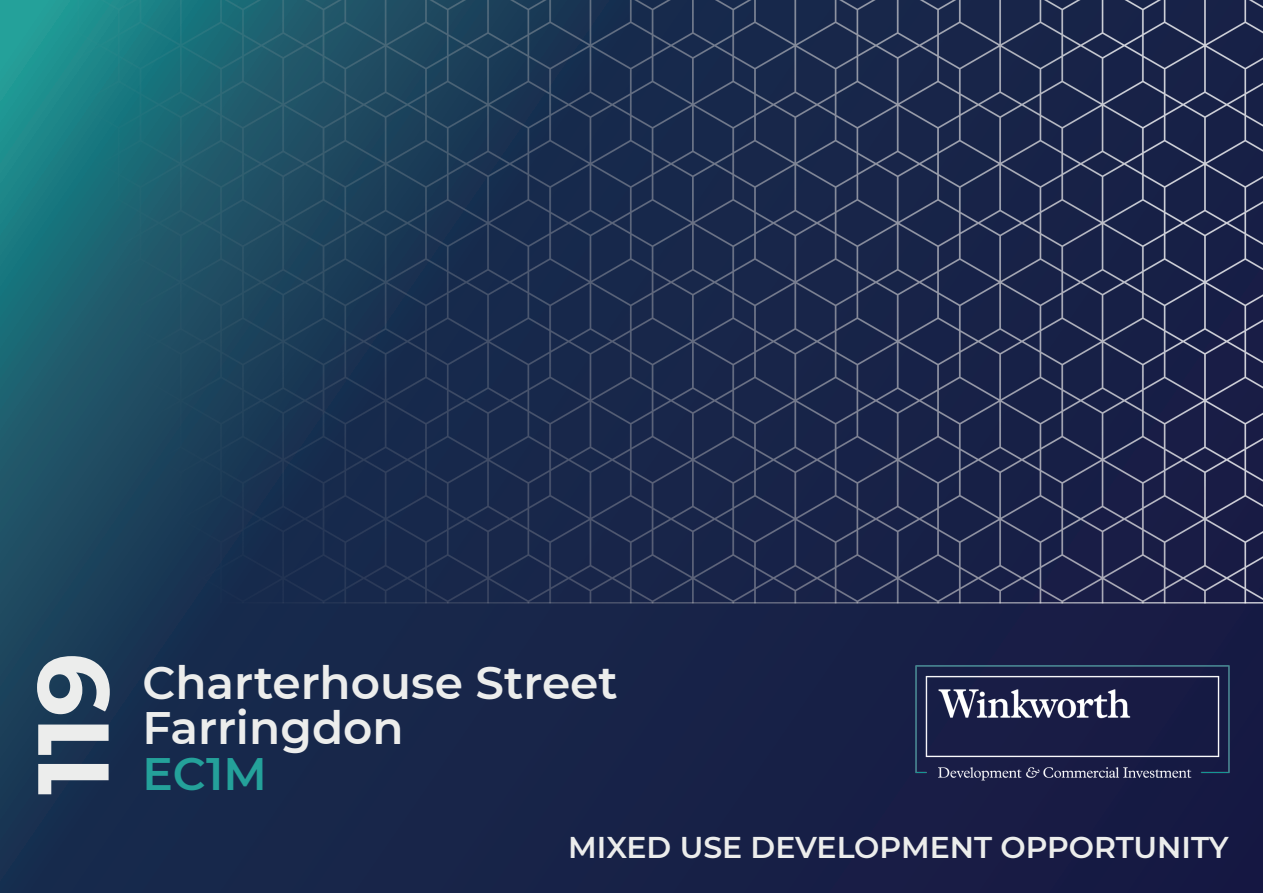
<style>
.page{position:relative;width:1263px;height:893px;background:#fff}
.page>*{position:absolute;margin:0;border:0;box-sizing:border-box;transform-origin:0 0}
.t1{font:700 100.5px "Montserrat";color:#ecedec}
.t2{font:600 45.45px/45.5px "Montserrat";color:#ecedec}
.t3{font:600 45.45px "Montserrat";color:#24a19a}
.t4{font:600 30px "Montserrat";color:#ecedec}
</style>
<div class="page">
<div style="left:0;top:0;width:1263px;height:893px;background:linear-gradient(to right,#183050,#171742)"></div>
<img style="left:916px;top:665px;width:313px;height:115px">
<img style="left:0;top:0;width:1263px;height:602px">
<svg style="left:0;top:602px;width:1263px;height:2px;background:#48556f"></svg>
<h1 class="t1" style="left:11px;top:795px;width:144px;rotate:-90deg">119</h1>
<h2 class="t2" style="left:142px;top:660px;width:477px">Charterhouse Street<br>Farringdon</h2>
<h2 class="t3" style="left:142px;top:746px;width:126px">EC1M</h2>
<p class="t4" style="left:568px;top:829px;width:662px">MIXED USE DEVELOPMENT OPPORTUNITY</p>
</div>
